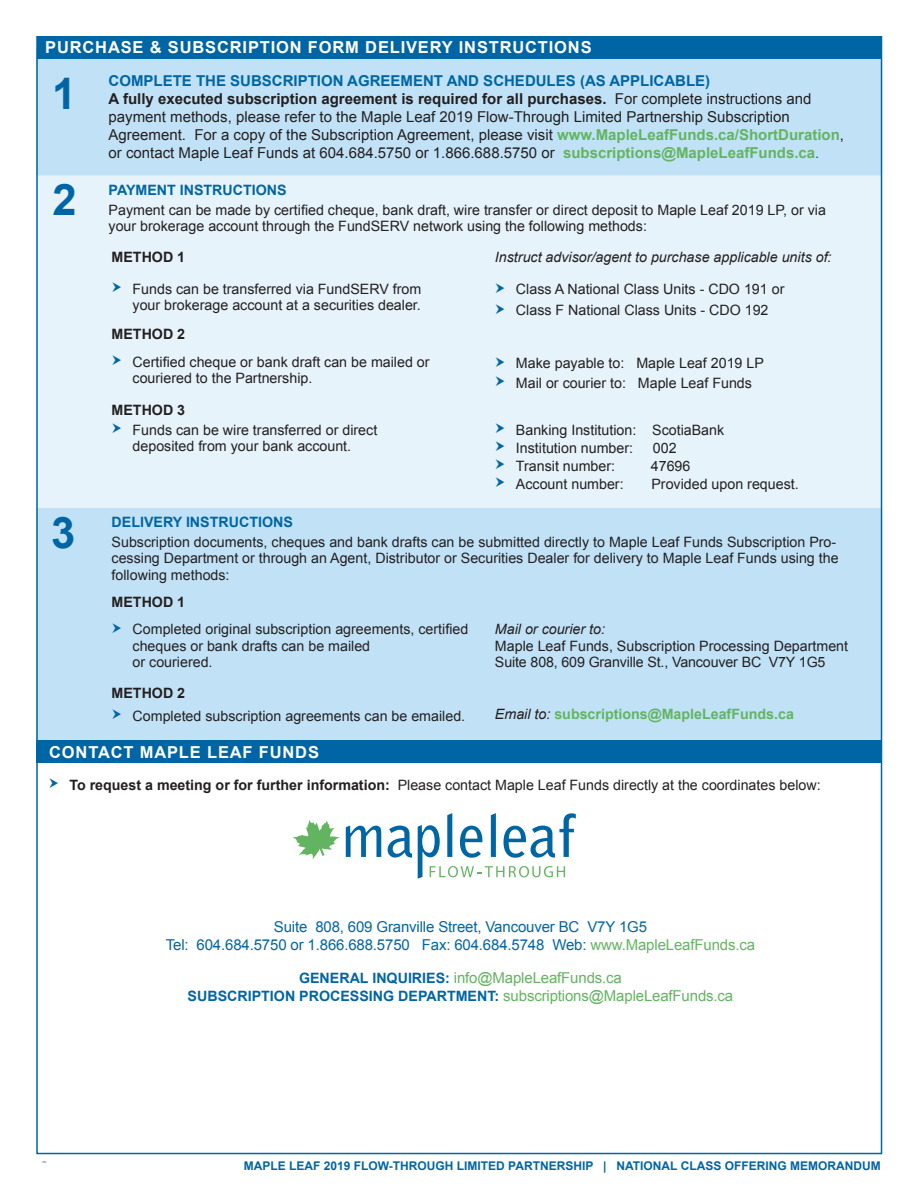
<style>
.page{position:relative;width:918px;height:1188px;background:#fff}
.page>*{position:absolute;margin:0;border:0;box-sizing:border-box;transform-origin:0 0}
.t1{font:700 43.5px "Arial";color:#0065a4}
.t2{font:700 16.5px "Arial";letter-spacing:.05em;color:#fff}
.t3{font:15px/18px "Arial";color:#231f20}
.t4{font:15px/18px "Arial";letter-spacing:-.01em;color:#0065a4;text-align:center}
.t5{font:15px "Arial";letter-spacing:-.01em;color:#63b461}
.t6{font:14.25px/16.5px "Arial";color:#231f20}
.t7{font:700 14.25px "Arial";color:#0065a4}
.t8{font:italic 14.25px "Arial";color:#231f20}
.t9{font:700 14.25px "Arial";color:#63b461}
.t10{font:700 14.25px "Arial";color:#231f20}
.t11{font:700 12px "Arial";color:#0065a4}
.t12{font:700 12px "Arial";color:#6c6d70}
.s1{font-weight:700;color:#0065a4}
.s2{font-weight:700}
.s3{font-weight:700;color:#63b461}
.s4{color:#0065a4}
.s5{font-weight:400;font-style:italic;color:#231f20}
.s6{color:#63b461}
.s7{font-weight:700;font-size:14.25px;color:#0065a4}
.s8{font-weight:400;font-size:15px;color:#63b461}
</style>
<div class="page">
<div style="left:39px;top:59px;width:840px;height:682px;background:#c1e2f6"></div>
<div style="left:39px;top:176px;width:840px;height:332px;background:#e6f3fb"></div>
<div style="left:36px;top:741px;width:845px;height:22px;background:#0065a4"></div>
<div style="left:37px;top:37px;width:845px;height:22px;background:#0065a4"></div>
<svg style="left:293px;top:820px;width:88px;height:39px"></svg>
<svg style="left:388px;top:826px;width:24px;height:32px"></svg>
<svg style="left:418px;top:813px;width:158px;height:66px"></svg>
<svg style="left:113px;top:282px;width:8px;height:10px"></svg>
<svg style="left:496px;top:283px;width:9px;height:10px"></svg>
<svg style="left:496px;top:304px;width:9px;height:10px"></svg>
<svg style="left:113px;top:355px;width:8px;height:10px"></svg>
<svg style="left:496px;top:357px;width:9px;height:10px"></svg>
<svg style="left:496px;top:376px;width:9px;height:10px"></svg>
<svg style="left:113px;top:424px;width:8px;height:9px"></svg>
<svg style="left:496px;top:424px;width:9px;height:9px"></svg>
<svg style="left:496px;top:442px;width:9px;height:9px"></svg>
<svg style="left:496px;top:460px;width:9px;height:9px"></svg>
<svg style="left:496px;top:478px;width:9px;height:9px"></svg>
<svg style="left:113px;top:623px;width:8px;height:10px"></svg>
<svg style="left:113px;top:710px;width:8px;height:9px"></svg>
<p class="t2" style="left:45px;top:37px;width:548px">PURCHASE &amp; SUBSCRIPTION FORM DELIVERY INSTRUCTIONS</p>
<h1 class="t1" style="left:52px;top:64px;width:26px">1</h1>
<p class="t3" style="left:109px;top:72px;width:737px"><span class="s1">COMPLETE THE SUBSCRIPTION AGREEMENT AND SCHEDULES (AS APPLICABLE)<br></span><span class="s2">A fully executed subscription agreement is required for all purchases.</span> For complete instructions and payment methods, please refer to the Maple Leaf 2019 Flow-Through Limited Partnership Subscription Agreement. For a copy of the Subscription Agreement, please visit <span class="s3">www.MapleLeafFunds.ca/ShortDuration</span>, or contact Maple Leaf Funds at 604.684.5750 or 1.866.688.5750 or <span class="s3">subscriptions@MapleLeafFunds.ca</span><span class="s4">.</span></p>
<p class="t7" style="left:109px;top:181px;width:180px">PAYMENT INSTRUCTIONS</p>
<p class="t6" style="left:109px;top:201px;width:719px">Payment can be made by certified cheque, bank draft, wire transfer or direct deposit to Maple Leaf 2019 LP, or via your brokerage account through the FundSERV network using the following methods:</p>
<p class="t10" style="left:112px;top:248px;width:75px">METHOD 1</p>
<p class="t8" style="left:495px;top:248px;width:338px">Instruct advisor/agent to purchase applicable units of:</p>
<p class="t6" style="left:133px;top:281px;width:290px">Funds can be transferred via FundSERV from your brokerage account at a securities dealer.</p>
<p class="t6" style="left:516px;top:279px;width:270px;line-height:21px">Class A National Class Units - CDO 191 or<br>Class F National Class Units - CDO 192</p>
<p class="t10" style="left:112px;top:325px;width:75px">METHOD 2</p>
<p class="t6" style="left:133px;top:354px;width:299px">Certified cheque or bank draft can be mailed or couriered to the Partnership.</p>
<p class="t6" style="left:516px;top:354px;width:249px;line-height:19.5px">Make payable to: Maple Leaf 2019 LP<br>Mail or courier to: Maple Leaf Funds</p>
<p class="t10" style="left:112px;top:400px;width:75px">METHOD 3</p>
<p class="t6" style="left:133px;top:422px;width:246px">Funds can be wire transferred or direct deposited from your bank account.</p>
<p class="t6" style="left:516px;top:421px;width:210px;line-height:18px">Banking Institution: ScotiaBank<br>Institution number:</p>
<h1 class="t1" style="left:53px;top:171px;width:26px">2</h1>
<p class="t6" style="left:653px;top:440px;width:25px">002</p>
<h1 class="t1" style="left:51px;top:504px;width:26px">3</h1>
<p class="t6" style="left:516px;top:458px;width:101px">Transit number:</p>
<p class="t6" style="left:651px;top:458px;width:41px">47696</p>
<p class="t6" style="left:516px;top:476px;width:109px">Account number:</p>
<p class="t6" style="left:651px;top:476px;width:149px">Provided upon request.</p>
<p class="t7" style="left:112px;top:513px;width:183px">DELIVERY INSTRUCTIONS</p>
<p class="t6" style="left:112px;top:534px;width:729px">Subscription documents, cheques and bank drafts can be submitted directly to Maple Leaf Funds Subscription Pro&shy;cessing Department or through an Agent, Distributor or Securities Dealer for delivery to Maple Leaf Funds using the following methods:</p>
<p class="t10" style="left:112px;top:593px;width:75px">METHOD 1</p>
<p class="t6" style="left:133px;top:621px;width:337px">Completed original subscription agreements, certified cheques or bank drafts can be mailed<br>or couriered.</p>
<p class="t8" style="left:495px;top:620px;width:112px">Mail or courier to:</p>
<p class="t6" style="left:495px;top:637px;width:355px">Maple Leaf Funds, Subscription Processing Department<br>Suite 808, 609 Granville St., Vancouver BC V7Y 1G5</p>
<p class="t10" style="left:112px;top:684px;width:75px">METHOD 2</p>
<p class="t6" style="left:133px;top:708px;width:334px">Completed subscription agreements can be emailed.</p>
<p class="t9" style="left:495px;top:705px;width:300px"><span class="s5">Email to:</span> subscriptions@MapleLeafFunds.ca</p>
<p class="t2" style="left:49px;top:741px;width:271px">CONTACT MAPLE LEAF FUNDS</p>
<p class="t6" style="left:69px;top:777px;width:753px"><span class="s2">To request a meeting or for further information:</span> Please contact Maple Leaf Funds directly at the coordinates below:</p>
<p class="t4" style="left:166px;top:918px;width:591px">Suite 808, 609 Granville Street, Vancouver BC V7Y 1G5<br>Tel: 604.684.5750 or 1.866.688.5750 Fax: 604.684.5748 Web: <span class="s6">www.MapleLeafFunds.ca</span></p>
<p class="t5" style="left:299px;top:968px;width:324px"><span class="s7">GENERAL INQUIRIES:</span> info@MapleLeafFunds.ca</p>
<p class="t7" style="left:188px;top:986px;width:547px">SUBSCRIPTION PROCESSING DEPARTMENT: <span class="s8">subscriptions@MapleLeafFunds.ca</span></p>
<p class="t12" style="left:41px;top:1158px;width:8px">8</p>
<p class="t11" style="left:244px;top:1157px;width:638px">MAPLE LEAF 2019 FLOW-THROUGH LIMITED PARTNERSHIP | NATIONAL CLASS OFFERING MEMORANDUM</p>
</div>
